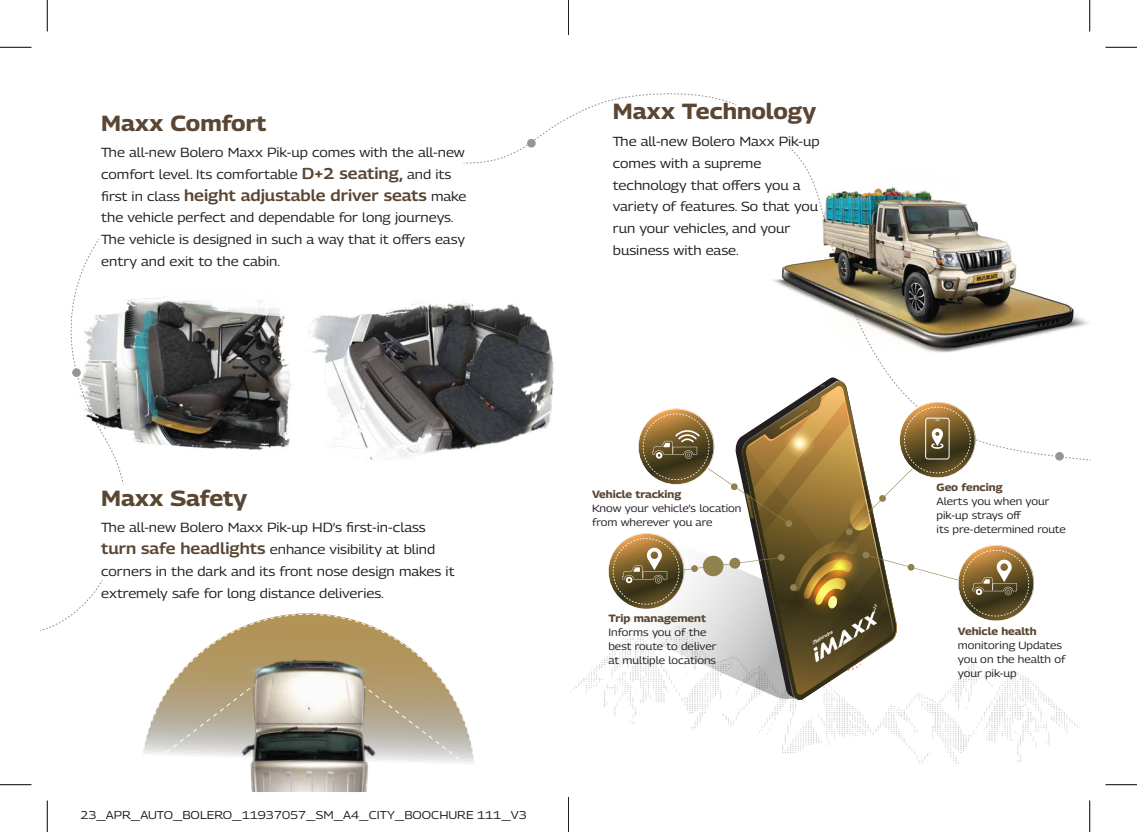
<style>
.page{position:relative;width:1137px;height:832px;background:#fff}
.page>*{position:absolute;margin:0;border:0;box-sizing:border-box;transform-origin:0 0}
.t1{font:700 21.88px "Georama Semi Expanded";color:#5a4633}
.t2{font:600 15.75px "Georama Semi Expanded";color:#5a4633}
.t3{font:13.12px/21.9px "Georama Semi Expanded";color:#231f20}
.t4{font:11.38px "Georama Semi Expanded";color:#231f20}
.t5{font:10.5px/14px "Georama Semi Expanded";color:#231f20}
.t6{font:700 10.5px "Georama Semi Expanded";color:#5a4633}
.s1{font-weight:600;font-size:15.75px;color:#5a4633}
.s2{font-weight:400;font-size:13.12px;color:#231f20}
</style>
<div class="page">
<img style="left:570px;top:685px;width:511px;height:79px">
<svg style="left:40px;top:580px;width:63px;height:51px"></svg>
<svg style="left:1055px;top:452px;width:9px;height:9px"></svg>
<svg style="left:77px;top:238px;width:47px;height:247px"></svg>
<svg style="left:463px;top:93px;width:274px;height:71px"></svg>
<svg style="left:578px;top:660px;width:26px;height:38px"></svg>
<svg style="left:604px;top:377px;width:433px;height:323px"></svg>
<img style="left:803px;top:603px;width:77px;height:63px">
<svg style="left:201px;top:613px;width:214px;height:39px"></svg>
<img style="left:143px;top:652px;width:331px;height:139px">
<img style="left:352px;top:299px;width:202px;height:161px">
<img style="left:70px;top:283px;width:282px;height:180px">
<img style="left:773px;top:147px;width:316px;height:221px">
<hr style="left:47px;top:0;width:1px;height:32px;background:#000">
<hr style="left:0;top:47px;width:32px;height:1px;background:#000">
<hr style="left:0;top:784px;width:32px;height:1px;background:#000">
<hr style="left:47px;top:800px;width:1px;height:31px;background:#000">
<hr style="left:1089px;top:0;width:1px;height:32px;background:#000">
<hr style="left:1105px;top:47px;width:31px;height:1px;background:#000">
<hr style="left:1105px;top:784px;width:31px;height:1px;background:#000">
<hr style="left:1089px;top:800px;width:1px;height:31px;background:#000">
<hr style="left:568px;top:0;width:1px;height:35px;background:#231f20">
<hr style="left:568px;top:796px;width:1px;height:35px;background:#231f20">
<h1 class="t1" style="left:101px;top:107px;width:167px">Maxx Comfort</h1>
<p class="t3" style="left:101px;top:141px;width:365px">The all-new Bolero Maxx Pik-up comes with the all-new comfort level. Its comfortable <span class="s1">D+2 seating,</span> and its</p>
<p class="t2" style="left:101px;top:183px;width:367px"><span class="s2">first in class</span> height adjustable driver seats <span class="s2">make</span></p>
<p class="t3" style="left:101px;top:206px;width:365px">the vehicle perfect and dependable for long journeys.<br>The vehicle is designed in such a way that it offers easy entry and exit to the cabin.</p>
<h1 class="t1" style="left:613px;top:96px;width:205px">Maxx Technology</h1>
<p class="t3" style="left:613px;top:130px;width:208px">The all-new Bolero Maxx Pik-up comes with a supreme technology that offers you a variety of features. So that you run your vehicles, and your business with ease.</p>
<h1 class="t1" style="left:101px;top:482px;width:148px">Maxx Safety</h1>
<p class="t3" style="left:101px;top:516px;width:355px">The all-new Bolero Maxx Pik-up HD’s first-in-class <span class="s1">turn safe headlights</span> enhance visibility at blind corners in the dark and its front nose design makes it extremely safe for long distance deliveries.</p>
<p class="t4" style="left:80px;top:806px;width:448px">23_APR_AUTO_BOLERO_11937057_SM_A4_CITY_BOOCHURE 111_V3</p>
<p class="t6" style="left:592px;top:486px;width:91px">Vehicle tracking</p>
<p class="t5" style="left:592px;top:501px;width:151px">Know your vehicle’s location from wherever you are</p>
<p class="t6" style="left:608px;top:611px;width:99px">Trip management</p>
<p class="t5" style="left:608px;top:625px;width:110px">Informs you of the best route to deliver at multiple locations</p>
<p class="t6" style="left:936px;top:480px;width:68px">Geo fencing</p>
<p class="t5" style="left:936px;top:494px;width:131px">Alerts you when your pik-up strays off<br>its pre-determined route</p>
<p class="t6" style="left:957px;top:623px;width:80px">Vehicle health</p>
<p class="t5" style="left:957px;top:638px;width:109px">monitoring Updates you on the health of your pik-up</p>
</div>
